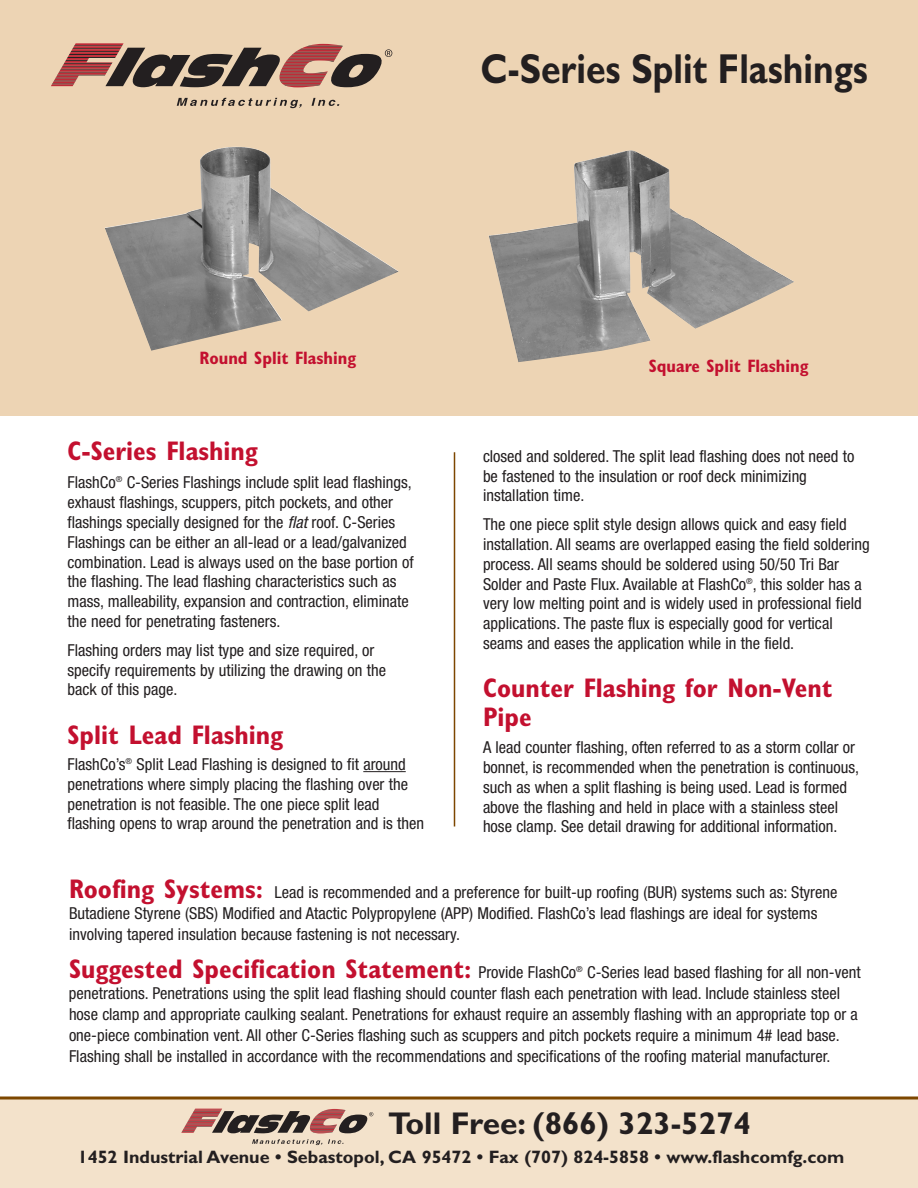
<style>
.page{position:relative;width:918px;height:1188px;background:#fff}
.page>*{position:absolute;margin:0;border:0;box-sizing:border-box;transform-origin:0 0}
.t1{font:700 42px "Gill Sans";color:#231f20;scale:.84 1}
.t2{font:700 31.5px "Gill Sans";color:#231f20}
.t3{font:700 condensed 27px/28.5px "Gill Sans";color:#c3102f}
.t4{font:700 18px "Gill Sans";color:#231f20}
.t5{font:700 condensed 18px "Gill Sans";color:#c3102f}
.t6{font:condensed 16.5px/19.8px "Helvetica Neue";color:#231f20}
.s1{font-style:italic}
.s2{font-family:"Gill Sans";font-weight:700;font-size:27px;color:#c3102f}
</style>
<div class="page">
<div style="left:0;top:0;width:918px;height:416px;background:#edd4b4"></div>
<div style="left:0;top:1098px;width:918px;height:90px;background:#f3e2cb"></div>
<svg style="left:177px;top:98px;width:125px;height:10px"></svg>
<svg style="left:312px;top:98px;width:27px;height:8px"></svg>
<svg style="left:51px;top:43px;width:341px;height:44px"></svg>
<svg style="left:252px;top:1139px;width:70px;height:6px"></svg>
<svg style="left:328px;top:1139px;width:16px;height:5px"></svg>
<svg style="left:181px;top:1109px;width:192px;height:24px"></svg>
<svg style="left:0;top:1096px;width:918px;height:4px;background:#9b7139"></svg>
<hr style="left:454px;top:452px;width:1px;height:374px;background:#7d4700">
<hr style="left:363px;top:771px;width:43px;height:1px;background:#231f20">
<img style="left:105px;top:146px;width:294px;height:205px">
<img style="left:489px;top:150px;width:305px;height:212px">
<h1 class="t1" style="left:481px;top:53px;width:463px">C-Series Split Flashings</h1>
<p class="t5" style="left:200px;top:351px;width:158px">Round Split Flashing</p>
<p class="t5" style="left:649px;top:359px;width:161px">Square Split Flashing</p>
<h3 class="t3" style="left:68px;top:439px;width:192px">C-Series Flashing</h3>
<p class="t6" style="left:67px;top:474px;width:348px">FlashCo<sup>®</sup> C-Series Flashings include split lead flashings, exhaust flashings, scuppers, pitch pockets, and other flashings specially designed for the <span class="s1">flat</span> roof. C-Series Flashings can be either an all-lead or a lead/galvanized combination. Lead is always used on the base portion of the flashing. The lead flashing characteristics such as mass, malleability, expansion and contraction, eliminate the need for penetrating fasteners.</p>
<p class="t6" style="left:67px;top:641px;width:320px">Flashing orders may list type and size required, or specify requirements by utilizing the drawing on the back of this page.</p>
<h3 class="t3" style="left:68px;top:723px;width:217px">Split Lead Flashing</h3>
<p class="t6" style="left:68px;top:756px;width:358px">FlashCo’s<sup>®</sup> Split Lead Flashing is designed to fit around penetrations where simply placing the flashing over the penetration is not feasible. The one piece split lead flashing opens to wrap around the penetration and is then</p>
<p class="t6" style="left:483px;top:447px;width:373px">closed and soldered. The split lead flashing does not need to be fastened to the insulation or roof deck minimizing installation time.</p>
<p class="t6" style="left:483px;top:516px;width:388px">The one piece split style design allows quick and easy field installation. All seams are overlapped easing the field soldering process. All seams should be soldered using 50/50 Tri Bar Solder and Paste Flux. Available at FlashCo<sup>®</sup>, this solder has a very low melting point and is widely used in professional field applications. The paste flux is especially good for vertical seams and eases the application while in the field.</p>
<h3 class="t3" style="left:483px;top:676px;width:351px">Counter Flashing for Non-Vent<br>Pipe</h3>
<p class="t6" style="left:483px;top:739px;width:378px">A lead counter flashing, often referred to as a storm collar or bonnet, is recommended when the penetration is continuous, such as when a split flashing is being used. Lead is formed above the flashing and held in place with a stainless steel hose clamp. See detail drawing for additional information.</p>
<p class="t6" style="left:69px;top:883px;width:770px;line-height:21px"><span class="s2">Roofing Systems:</span> Lead is recommended and a preference for built-up roofing (BUR) systems such as: Styrene<br>Butadiene Styrene (SBS) Modified and Atactic Polypropylene (APP) Modified. FlashCo’s lead flashings are ideal for systems involving tapered insulation because fastening is not necessary.</p>
<p class="t6" style="left:69px;top:963px;width:793px;line-height:21px"><span class="s2">Suggested Specification Statement:</span> Provide FlashCo<sup>®</sup> C-Series lead based flashing for all non-vent penetrations. Penetrations using the split lead flashing should counter flash each penetration with lead. Include stainless steel hose clamp and appropriate caulking sealant. Penetrations for exhaust require an assembly flashing with an appropriate top or a one-piece combination vent. All other C-Series flashing such as scuppers and pitch pockets require a minimum 4# lead base.<br>Flashing shall be installed in accordance with the recommendations and specifications of the roofing material manufacturer.</p>
<h2 class="t2" style="left:388px;top:1112px;width:364px">Toll Free: (866) 323-5274</h2>
<p class="t4" style="left:78px;top:1150px;width:768px">1452 Industrial Avenue • Sebastopol, CA 95472 • Fax (707) 824-5858 • www.flashcomfg.com</p>
</div>
